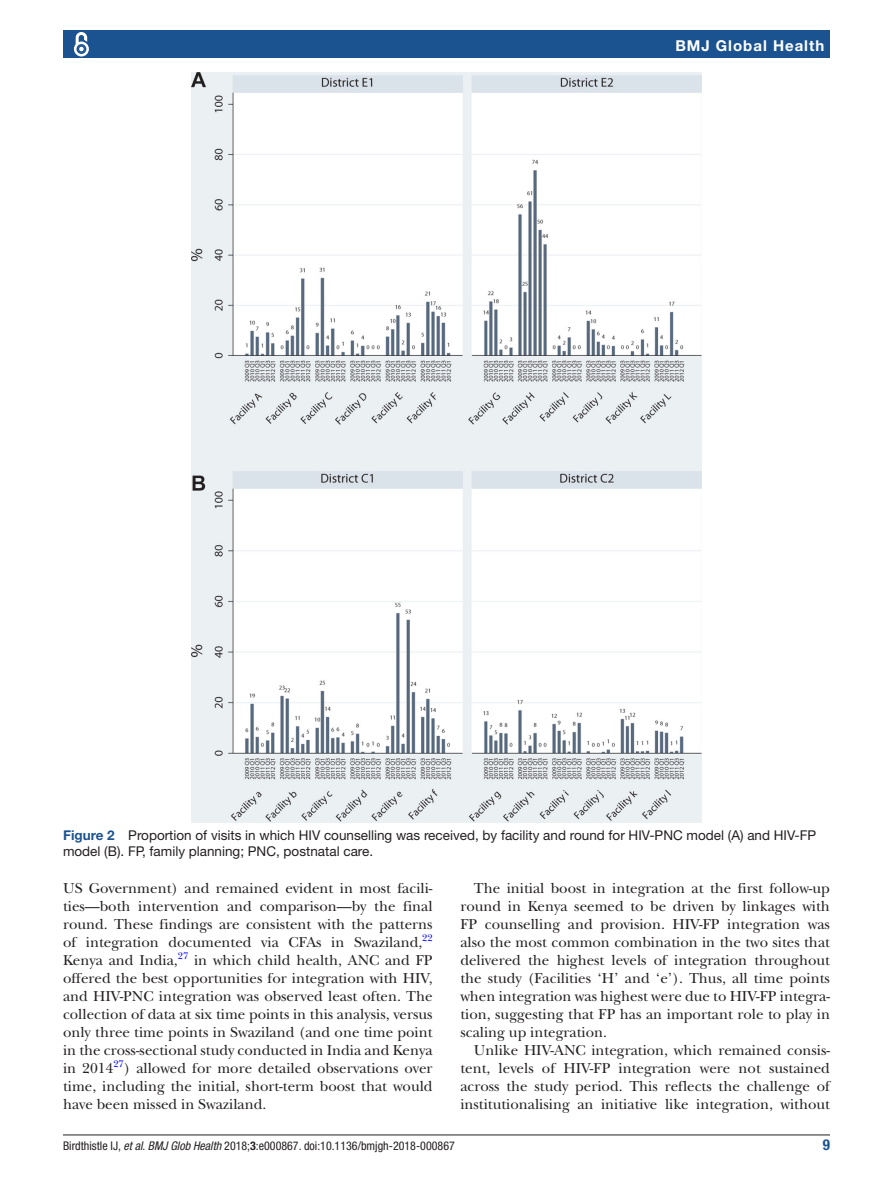
<style>
.page{position:relative;width:893px;height:1191px;background:#fff}
.page>*{position:absolute;margin:0;border:0;box-sizing:border-box;transform-origin:0 0}
.t1{font:15px/18px "New Baskerville";color:#231f20;text-align:justify}
.t2{font:700 15px "Helvetica Neue LT Std";letter-spacing:.065em;color:#fff}
.t3{font:700 condensed 15px "Helvetica Neue LT Std";color:#1b5391}
.t4{font:13.5px/16.2px "Helvetica Neue LT Std";color:#231f20}
.t5{font:condensed 12px "Helvetica Neue LT Std";color:#231f20}
.t6{font:9.9px "New Baskerville";color:#00f}
.s1{font-weight:700;color:#1b5391}
.s2{font-style:italic}
.s3{font-weight:700}
</style>
<div class="page">
<hr style="left:63px;top:1134px;width:767px;height:1px;background:#231f20">
<div style="left:63px;top:31px;width:767px;height:27px;background:#1b5391"></div>
<svg style="left:74px;top:32px;width:15px;height:25px"></svg>
<div style="left:78px;top:45px;width:7px;height:8px;border:1px solid #1b5391;border-radius:50%"></div>
<img style="left:191px;top:73px;width:511px;height:749px">
<p class="t2" style="left:675px;top:36px;width:150px">BMJ Global Health</p>
<p class="t4" style="left:63px;top:827px;width:755px"><span class="s1">Figure 2</span> Proportion of visits in which HIV counselling was received, by facility and round for HIV-PNC model (A) and HIV-FP model (B). FP, family planning; PNC, postnatal care.</p>
<p class="t1" style="left:63px;top:879px;width:371px">US Government) and remained evident in most facili&shy;ties—both intervention and comparison—by the final round. These findings are consistent with the patterns of integration documented via CFAs in Swaziland,</p>
<p class="t6" style="left:422px;top:931px;width:12px">22</p>
<p class="t1" style="left:63px;top:951px;width:116px">Kenya and India,</p>
<p class="t6" style="left:178px;top:949px;width:12px">27</p>
<p class="t1" style="left:63px;top:951px;width:371px;text-indent:131px">in which child health, ANC and FP offered the best opportunities for integration with HIV, and HIV-PNC integration was observed least often. The collection of data at six time points in this analysis, versus only three time points in Swaziland (and one time point in the cross-sectional study conducted in India and Kenya in 2014</p>
<p class="t6" style="left:113px;top:1057px;width:12px">27</p>
<p class="t1" style="left:63px;top:1059px;width:371px;text-indent:61px">) allowed for more detailed observations over time, including the initial, short-term boost that would have been missed in Swaziland.</p>
<p class="t1" style="left:460px;top:879px;width:371px;text-indent:14px">The initial boost in integration at the first follow-up round in Kenya seemed to be driven by linkages with FP counselling and provision. HIV-FP integration was also the most common combination in the two sites that delivered the highest levels of integration throughout the study (Facilities ‘H’ and ‘e’). Thus, all time points when integration was highest were due to HIV-FP integra&shy;tion, suggesting that FP has an important role to play in scaling up integration.</p>
<p class="t1" style="left:460px;top:1041px;width:371px;text-indent:14px">Unlike HIV-ANC integration, which remained consis&shy;tent, levels of HIV-FP integration were not sustained across the study period. This reflects the challenge of institutionalising an initiative like integration, without</p>
<p class="t5" style="left:63px;top:1138px;width:393px">Birdthistle IJ, <span class="s2">et al</span>. <span class="s2">BMJ Glob Health</span> 2018;<span class="s3">3</span>:e000867. doi:10.1136/bmjgh-2018-000867</p>
<p class="t3" style="left:823px;top:1135px;width:9px">9</p>
</div>
